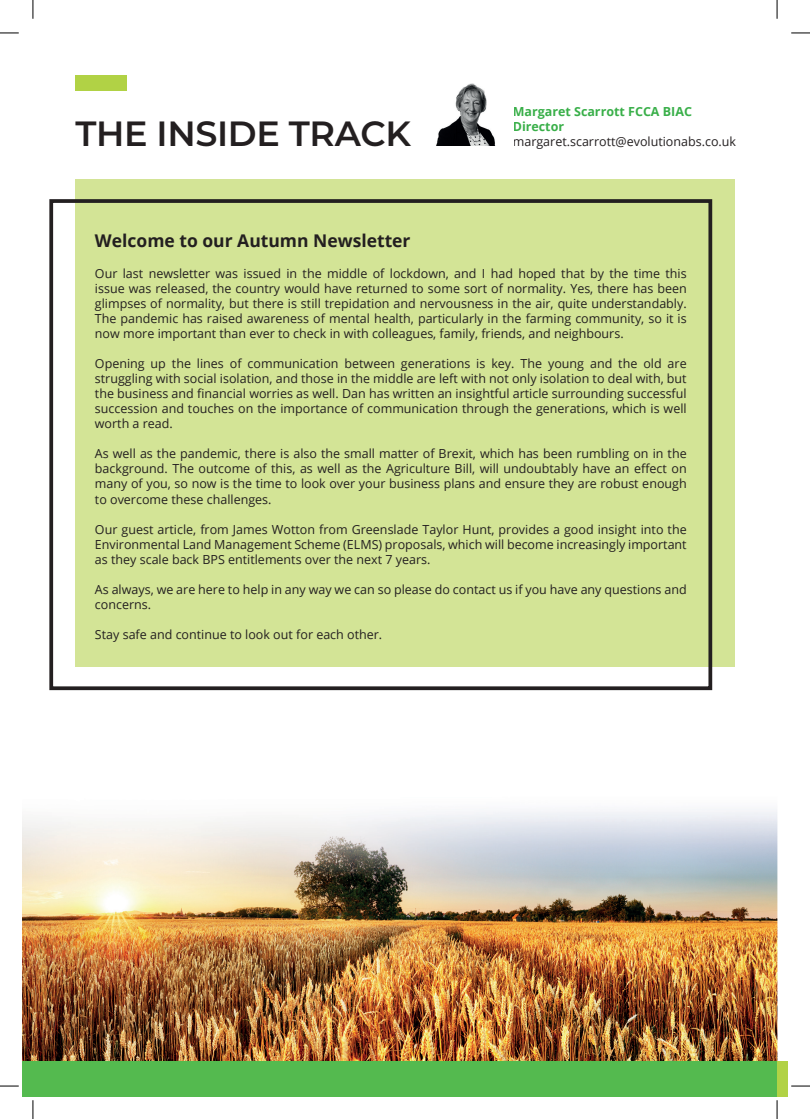
<style>
.page{position:relative;width:810px;height:1119px;background:#fff}
.page>*{position:absolute;margin:0;border:0;box-sizing:border-box;transform-origin:0 0}
.t1{font:600 35px "Montserrat";letter-spacing:-.01em;color:#231f20}
.t2{font:700 17.5px "Open Sans";color:#231f20}
.t3{font:12.5px/15px "Open Sans";color:#231f20;text-align:justify}
.t4{font:700 12.5px/15px "Open Sans";color:#39af49}
</style>
<div class="page">
<div style="left:75px;top:179px;width:659px;height:487px;background:#d3e496"></div>
<div style="left:49px;top:199px;width:663px;height:491px;border:4px solid #231f20"></div>
<div style="left:22px;top:1060px;width:755px;height:36px;background:#54ba4f"></div>
<div style="left:777px;top:1060px;width:11px;height:36px;background:#b1d245"></div>
<img style="left:436px;top:83px;width:60px;height:63px">
<div style="left:75px;top:75px;width:52px;height:16px;background:#b1d245"></div>
<img style="left:22px;top:809px;width:755px;height:251px">
<svg style="left:0;top:32px;width:19px;height:2px"></svg>
<svg style="left:791px;top:32px;width:19px;height:2px"></svg>
<svg style="left:0;top:1085px;width:19px;height:1px"></svg>
<svg style="left:791px;top:1085px;width:19px;height:1px"></svg>
<svg style="left:32px;top:0;width:2px;height:19px"></svg>
<svg style="left:32px;top:1100px;width:2px;height:18px"></svg>
<svg style="left:776px;top:0;width:2px;height:19px"></svg>
<svg style="left:776px;top:1100px;width:2px;height:18px"></svg>
<h1 class="t1" style="left:75px;top:109px;width:337px">THE INSIDE TRACK</h1>
<h2 class="t2" style="left:95px;top:228px;width:317px">Welcome to our Autumn Newsletter</h2>
<p class="t4" style="left:513px;top:103px;width:181px">Margaret Scarrott FCCA BIAC<br>Director</p>
<p class="t3" style="left:513px;top:133px;width:225px">margaret.scarrott@evolutionabs.co.uk</p>
<p class="t3" style="left:95px;top:266px;width:593px">Our last newsletter was issued in the middle of lockdown, and I had hoped that by the time this issue was released, the country would have returned to some sort of normality. Yes, there has been glimpses of normality, but there is still trepidation and nervousness in the air, quite understandably.<br>The pandemic has raised awareness of mental health, particularly in the farming community, so it is now more important than ever to check in with colleagues, family, friends, and neighbours.</p>
<p class="t3" style="left:95px;top:356px;width:593px">Opening up the lines of communication between generations is key. The young and the old are struggling with social isolation, and those in the middle are left with not only isolation to deal with, but the business and financial worries as well. Dan has written an insightful article surrounding successful succession and touches on the importance of communication through the generations, which is well worth a read.</p>
<p class="t3" style="left:95px;top:446px;width:593px">As well as the pandemic, there is also the small matter of Brexit, which has been rumbling on in the background. The outcome of this, as well as the Agriculture Bill, will undoubtably have an effect on many of you, so now is the time to look over your business plans and ensure they are robust enough to overcome these challenges.</p>
<p class="t3" style="left:95px;top:521px;width:593px">Our guest article, from James Wotton from Greenslade Taylor Hunt, provides a good insight into the Environmental Land Management Scheme (ELMS) proposals, which will become increasingly important as they scale back BPS entitlements over the next 7 years.</p>
<p class="t3" style="left:95px;top:581px;width:593px">As always, we are here to help in any way we can so please do contact us if you have any questions and concerns.</p>
<p class="t3" style="left:95px;top:626px;width:289px">Stay safe and continue to look out for each other.</p>
</div>
